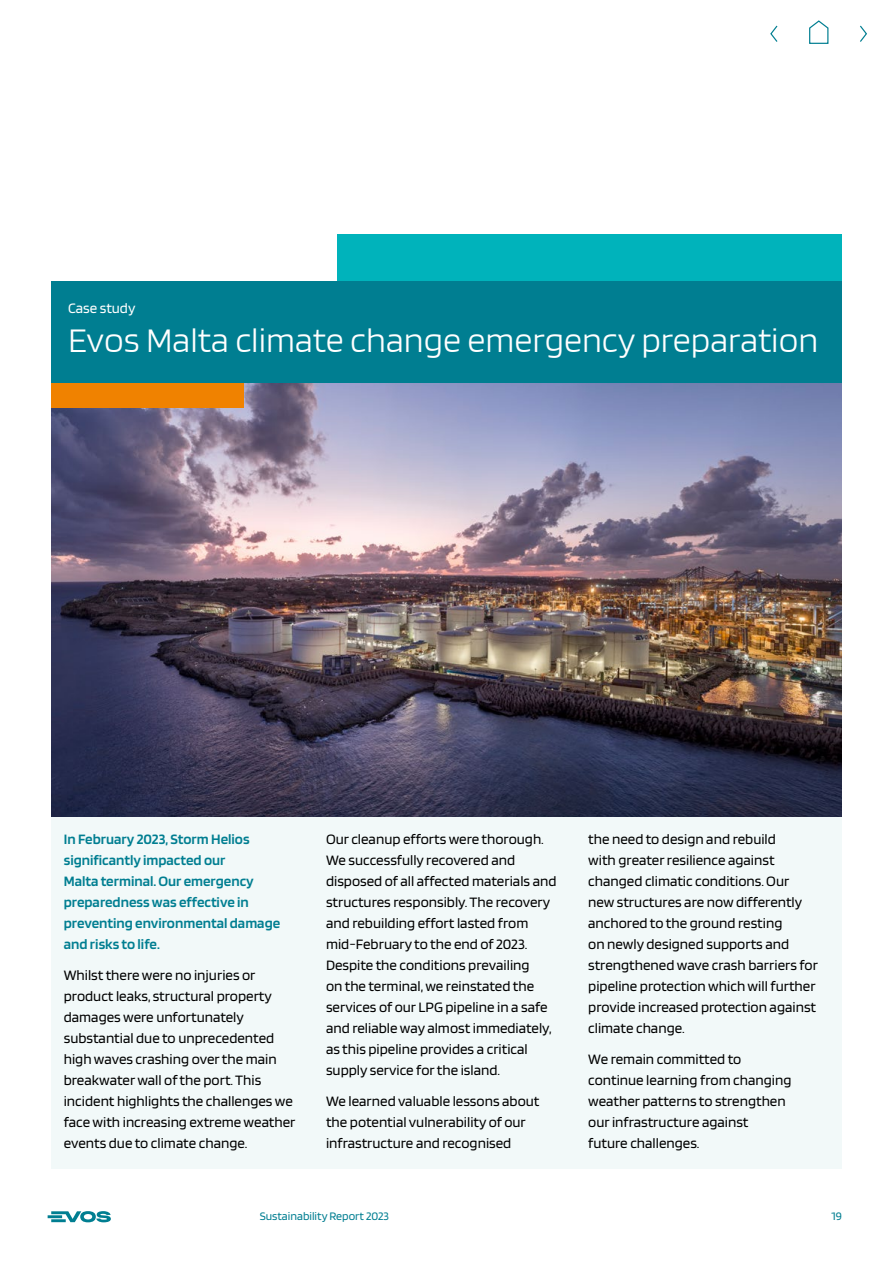
<style>
.page{position:relative;width:893px;height:1263px;background:#fff}
.page>*{position:absolute;margin:0;border:0;box-sizing:border-box;transform-origin:0 0}
.t1{font:200 36px "Blinker";color:#fff}
.t2{font:15px/21px "Blinker";color:#000}
.t3{font:600 15px/21px "Blinker";color:#007e91}
.t4{font:15px "Blinker";color:#fff}
.t5{font:12px "Blinker";color:#007e91}
</style>
<div class="page">
<svg style="left:48px;top:1211px;width:63px;height:11px"></svg>
<svg style="left:770px;top:25px;width:8px;height:17px"></svg>
<svg style="left:860px;top:25px;width:7px;height:17px"></svg>
<svg style="left:809px;top:20px;width:20px;height:24px"></svg>
<div style="left:51px;top:453px;width:791px;height:716px;background:#f2f9f9"></div>
<img style="left:51px;top:383px;width:791px;height:433px">
<div style="left:51px;top:383px;width:192px;height:25px;background:#f08200"></div>
<div style="left:338px;top:234px;width:504px;height:47px;background:#00b3bb"></div>
<div style="left:51px;top:281px;width:791px;height:102px;background:#007e91"></div>
<p class="t4" style="left:68px;top:300px;width:69px">Case study</p>
<h1 class="t1" style="left:68px;top:322px;width:752px">Evos Malta climate change emergency preparation</h1>
<p class="t3" style="left:64px;top:828px;width:218px">In February 2023, Storm Helios significantly impacted our<br>Malta terminal. Our emergency preparedness was effective in preventing environmental damage and risks to life.</p>
<p class="t2" style="left:64px;top:965px;width:233px">Whilst there were no injuries or product leaks, structural property damages were unfortunately substantial due to unprecedented high waves crashing over the main breakwater wall of the port. This incident highlights the challenges we face with increasing extreme weather events due to climate change.</p>
<p class="t2" style="left:326px;top:828px;width:232px">Our cleanup efforts were thorough.<br>We successfully recovered and disposed of all affected materials and structures responsibly. The recovery and rebuilding effort lasted from mid-February to the end of 2023.<br>Despite the conditions prevailing<br>on the terminal, we reinstated the services of our LPG pipeline in a safe and reliable way almost immediately, as this pipeline provides a critical supply service for the island.</p>
<p class="t2" style="left:326px;top:1091px;width:215px">We learned valuable lessons about the potential vulnerability of our infrastructure and recognised</p>
<p class="t2" style="left:588px;top:828px;width:231px">the need to design and rebuild<br>with greater resilience against changed climatic conditions. Our new structures are now differently anchored to the ground resting<br>on newly designed supports and strengthened wave crash barriers for pipeline protection which will further provide increased protection against climate change.</p>
<p class="t2" style="left:588px;top:1049px;width:205px">We remain committed to continue learning from changing weather patterns to strengthen our infrastructure against future challenges.</p>
<p class="t5" style="left:260px;top:1210px;width:131px">Sustainability Report 2023</p>
<p class="t5" style="left:831px;top:1210px;width:12px">19</p>
</div>
